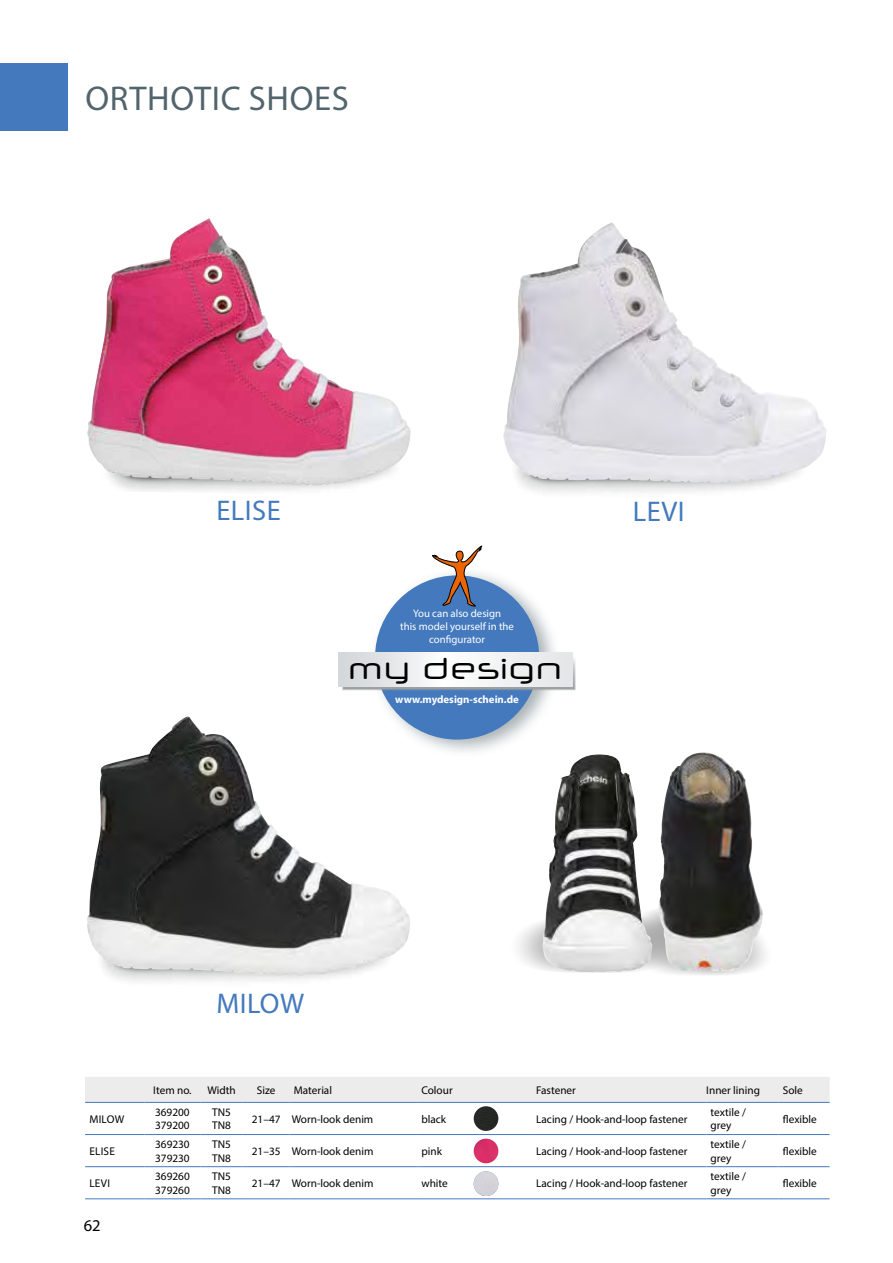
<style>
.page{position:relative;width:893px;height:1263px;background:#fff}
.page>*{position:absolute;margin:0;border:0;box-sizing:border-box;transform-origin:0 0}
.t1{font:34.5px "Myriad Pro";letter-spacing:.02em;color:#52646c}
.t2{font:30px "Neuropol X Free";color:#000}
.t3{font:28.5px "Myriad Pro";letter-spacing:.015em;color:#447abd}
.t4{font:16.5px "Myriad Pro";color:#000}
.t5{font:11.25px/13.5px "Myriad Pro";color:#000}
.t6{font:10.8px/12.9px "Myriad Pro";color:#fff;text-align:center}
.t7{font:700 10.8px "Myriad Pro";color:#fff}
</style>
<div class="page">
<img style="left:112px;top:911px;width:298px;height:70px">
<img style="left:87px;top:716px;width:262px;height:260px">
<img style="left:117px;top:420px;width:294px;height:72px">
<img style="left:87px;top:218px;width:267px;height:267px">
<img style="left:503px;top:240px;width:275px;height:243px">
<div style="left:370px;top:567px;width:192px;height:192px;background:#52646c;opacity:.5"></div>
<div style="left:375px;top:575px;width:164px;height:164px;background:#447abd;border-radius:50%"></div>
<svg style="left:342px;top:656px;width:233px;height:34px"></svg>
<div style="left:442px;top:652px;width:130px;height:35px;background:linear-gradient(to right,#feffff,#e3e5e7)"></div>
<div style="left:339px;top:652px;width:104px;height:35px;background:linear-gradient(to right,#d0d4d6,#fbfcfc)"></div>
<svg style="left:429px;top:545px;width:53px;height:61px"></svg>
<div style="left:85px;top:1077px;width:745px;height:25px;background:#ececed"></div>
<hr style="left:85px;top:1102px;width:60px;height:1px;background:#447abd">
<hr style="left:145px;top:1102px;width:55px;height:1px;background:#447abd">
<hr style="left:200px;top:1102px;width:43px;height:1px;background:#447abd">
<hr style="left:243px;top:1102px;width:47px;height:1px;background:#447abd">
<hr style="left:290px;top:1102px;width:127px;height:1px;background:#447abd">
<hr style="left:417px;top:1102px;width:115px;height:1px;background:#447abd">
<hr style="left:532px;top:1102px;width:174px;height:1px;background:#447abd">
<hr style="left:706px;top:1102px;width:73px;height:1px;background:#447abd">
<hr style="left:779px;top:1102px;width:51px;height:1px;background:#447abd">
<hr style="left:85px;top:1134px;width:60px;height:1px;background:#447abd">
<hr style="left:145px;top:1134px;width:55px;height:1px;background:#447abd">
<hr style="left:200px;top:1134px;width:43px;height:1px;background:#447abd">
<hr style="left:243px;top:1134px;width:47px;height:1px;background:#447abd">
<hr style="left:290px;top:1134px;width:127px;height:1px;background:#447abd">
<hr style="left:417px;top:1134px;width:115px;height:1px;background:#447abd">
<hr style="left:532px;top:1134px;width:174px;height:1px;background:#447abd">
<hr style="left:706px;top:1134px;width:73px;height:1px;background:#447abd">
<hr style="left:779px;top:1134px;width:51px;height:1px;background:#447abd">
<hr style="left:85px;top:1166px;width:60px;height:1px;background:#447abd">
<hr style="left:145px;top:1166px;width:55px;height:1px;background:#447abd">
<hr style="left:200px;top:1166px;width:43px;height:1px;background:#447abd">
<hr style="left:243px;top:1166px;width:47px;height:1px;background:#447abd">
<hr style="left:290px;top:1166px;width:127px;height:1px;background:#447abd">
<hr style="left:417px;top:1166px;width:115px;height:1px;background:#447abd">
<hr style="left:532px;top:1166px;width:174px;height:1px;background:#447abd">
<hr style="left:706px;top:1166px;width:73px;height:1px;background:#447abd">
<hr style="left:779px;top:1166px;width:51px;height:1px;background:#447abd">
<hr style="left:85px;top:1198px;width:60px;height:1px;background:#447abd">
<hr style="left:145px;top:1198px;width:55px;height:1px;background:#447abd">
<hr style="left:200px;top:1198px;width:43px;height:1px;background:#447abd">
<hr style="left:243px;top:1198px;width:47px;height:1px;background:#447abd">
<hr style="left:290px;top:1198px;width:127px;height:1px;background:#447abd">
<hr style="left:417px;top:1198px;width:115px;height:1px;background:#447abd">
<hr style="left:532px;top:1198px;width:174px;height:1px;background:#447abd">
<hr style="left:706px;top:1198px;width:73px;height:1px;background:#447abd">
<hr style="left:779px;top:1198px;width:51px;height:1px;background:#447abd">
<img style="left:474px;top:1106px;width:24px;height:25px;border-radius:12px">
<img style="left:474px;top:1139px;width:24px;height:24px;border-radius:12px">
<img style="left:474px;top:1171px;width:24px;height:25px;border-radius:12px">
<svg style="left:518px;top:909px;width:247px;height:66px"></svg>
<img style="left:658px;top:752px;width:104px;height:219px">
<img style="left:542px;top:755px;width:110px;height:217px">
<div style="left:0;top:64px;width:68px;height:67px;background:#447abd"></div>
<h1 class="t1" style="left:85px;top:78px;width:265px">ORTHOTIC SHOES</h1>
<h3 class="t3" style="left:216px;top:493px;width:66px">ELISE</h3>
<h3 class="t3" style="left:633px;top:494px;width:53px">LEVI</h3>
<p class="t6" style="left:400px;top:607px;width:115px">You can also design<br>this model yourself in the configurator</p>
<h2 class="t2" style="left:348px;top:649px;width:216px">my design</h2>
<p class="t7" style="left:395px;top:692px;width:125px">www.mydesign-schein.de</p>
<h3 class="t3" style="left:216px;top:986px;width:89px">MILOW</h3>
<p class="t5" style="left:153px;top:1083px;width:40px">Item no.</p>
<p class="t5" style="left:207px;top:1083px;width:30px">Width</p>
<p class="t5" style="left:257px;top:1083px;width:20px">Size</p>
<p class="t5" style="left:294px;top:1083px;width:40px">Material</p>
<p class="t5" style="left:421px;top:1083px;width:33px">Colour</p>
<p class="t5" style="left:536px;top:1083px;width:41px">Fastener</p>
<p class="t5" style="left:706px;top:1083px;width:55px">Inner lining</p>
<p class="t5" style="left:783px;top:1083px;width:22px">Sole</p>
<p class="t5" style="left:89px;top:1112px;width:36px">MILOW</p>
<p class="t5" style="left:155px;top:1105px;width:36px">369200<br>379200</p>
<p class="t5" style="left:212px;top:1105px;width:20px">TN5<br>TN8</p>
<p class="t5" style="left:252px;top:1112px;width:123px">21–47 Worn-look denim</p>
<p class="t5" style="left:421px;top:1112px;width:26px">black</p>
<p class="t5" style="left:536px;top:1112px;width:153px">Lacing / Hook-and-loop fastener</p>
<p class="t5" style="left:711px;top:1105px;width:37px">textile / grey</p>
<p class="t5" style="left:783px;top:1112px;width:36px">flexible</p>
<p class="t5" style="left:89px;top:1144px;width:27px">ELISE</p>
<p class="t5" style="left:155px;top:1137px;width:36px">369230<br>379230</p>
<p class="t5" style="left:212px;top:1137px;width:20px">TN5<br>TN8</p>
<p class="t5" style="left:252px;top:1144px;width:123px">21–35 Worn-look denim</p>
<p class="t5" style="left:421px;top:1144px;width:22px">pink</p>
<p class="t5" style="left:536px;top:1144px;width:153px">Lacing / Hook-and-loop fastener</p>
<p class="t5" style="left:711px;top:1137px;width:37px">textile / grey</p>
<p class="t5" style="left:783px;top:1144px;width:36px">flexible</p>
<p class="t5" style="left:89px;top:1176px;width:22px">LEVI</p>
<p class="t5" style="left:155px;top:1169px;width:36px">369260<br>379260</p>
<p class="t5" style="left:212px;top:1169px;width:20px">TN5<br>TN8</p>
<p class="t5" style="left:252px;top:1176px;width:123px">21–47 Worn-look denim</p>
<p class="t5" style="left:421px;top:1176px;width:28px">white</p>
<p class="t5" style="left:536px;top:1176px;width:153px">Lacing / Hook-and-loop fastener</p>
<p class="t5" style="left:711px;top:1169px;width:37px">textile / grey</p>
<p class="t5" style="left:783px;top:1176px;width:36px">flexible</p>
<h3 class="t4" style="left:84px;top:1215px;width:18px">62</h3>
</div>
